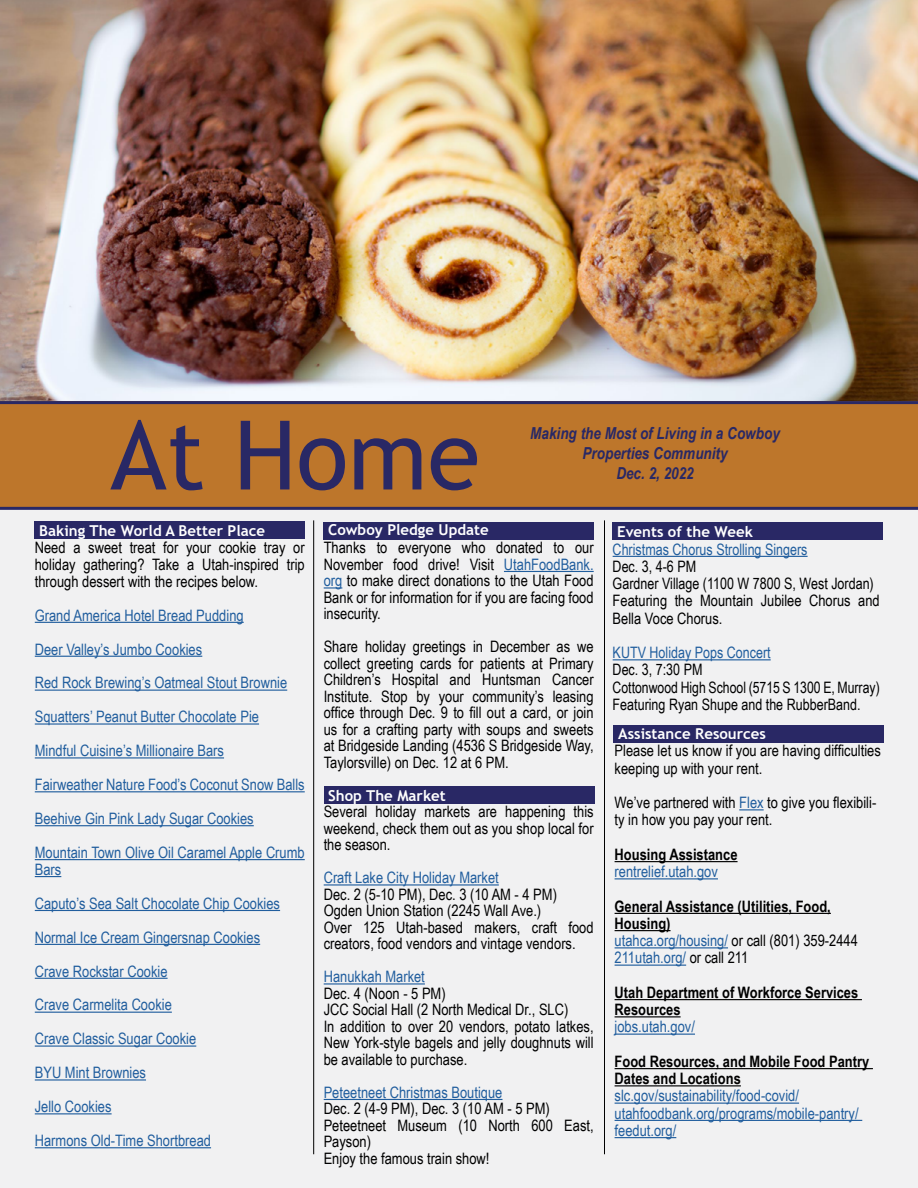
<style>
.page{position:relative;width:918px;height:1188px;background:#fff}
.page>*{position:absolute;margin:0;border:0;box-sizing:border-box;transform-origin:0 0}
.t1{font:96px "Trebuchet MS";color:#292865}
.t2{font:italic 700 16.5px/19.8px "Arial Narrow";color:#292865;text-align:center}
.t3{font:15.75px/16.5px "Arial Narrow";color:#000}
.t4{font:15.75px/33.9px "Arial Narrow";color:#215e9e}
.t5{font:700 15.75px/17.2px "Arial Narrow";color:#000}
.t6{font:700 15px "Trebuchet MS";color:#fff}
.s1{color:#215e9e}
.s2{font-weight:400;color:#215e9e}
.s3{font-weight:400}
</style>
<div class="page">
<img style="left:0;top:0;width:918px;height:401px">
<div style="left:0;top:402px;width:918px;height:138px;background:#bd762b"></div>
<div style="left:0;top:508px;width:918px;height:680px;background:#f1f1f2"></div>
<hr style="left:604px;top:520px;width:1px;height:634px;background:#000">
<div style="left:34px;top:522px;width:271px;height:17px;background:#292865"></div>
<hr style="left:0;top:401px;width:918px;height:3px;background:#292865">
<hr style="left:0;top:507px;width:918px;height:3px;background:#292865">
<div style="left:613px;top:523px;width:270px;height:17px;background:#292865"></div>
<hr style="left:613px;top:556px;width:195px;height:1px;background:#215e9e">
<hr style="left:613px;top:659px;width:158px;height:1px;background:#215e9e">
<div style="left:614px;top:725px;width:270px;height:18px;background:#292865"></div>
<svg style="left:739px;top:809px;width:25px;height:1px"></svg>
<hr style="left:615px;top:861px;width:123px;height:1px;background:#000">
<hr style="left:615px;top:878px;width:103px;height:1px;background:#215e9e">
<hr style="left:615px;top:913px;width:216px;height:1px;background:#000">
<hr style="left:615px;top:930px;width:56px;height:1px;background:#000">
<hr style="left:615px;top:947px;width:113px;height:1px;background:#215e9e">
<hr style="left:615px;top:965px;width:71px;height:1px;background:#215e9e">
<hr style="left:615px;top:999px;width:247px;height:1px;background:#000">
<hr style="left:615px;top:1016px;width:66px;height:1px;background:#000">
<hr style="left:615px;top:1034px;width:80px;height:1px;background:#215e9e">
<hr style="left:615px;top:1068px;width:258px;height:1px;background:#000">
<hr style="left:615px;top:1085px;width:126px;height:1px;background:#000">
<hr style="left:615px;top:1103px;width:184px;height:1px;background:#215e9e">
<hr style="left:615px;top:1120px;width:247px;height:1px;background:#215e9e">
<hr style="left:615px;top:1137px;width:61px;height:1px;background:#215e9e">
<hr style="left:35px;top:622px;width:209px;height:1px;background:#215e9e">
<hr style="left:35px;top:656px;width:167px;height:1px;background:#215e9e">
<hr style="left:35px;top:690px;width:252px;height:1px;background:#215e9e">
<hr style="left:35px;top:723px;width:224px;height:2px;background:#215e9e">
<hr style="left:35px;top:757px;width:189px;height:2px;background:#215e9e">
<hr style="left:35px;top:791px;width:270px;height:1px;background:#215e9e">
<hr style="left:35px;top:825px;width:219px;height:1px;background:#215e9e">
<hr style="left:35px;top:859px;width:270px;height:1px;background:#215e9e">
<svg style="left:35px;top:876px;width:26px;height:1px"></svg>
<hr style="left:35px;top:910px;width:245px;height:1px;background:#215e9e">
<hr style="left:35px;top:944px;width:225px;height:1px;background:#215e9e">
<hr style="left:35px;top:978px;width:133px;height:1px;background:#215e9e">
<hr style="left:35px;top:1012px;width:137px;height:1px;background:#215e9e">
<hr style="left:35px;top:1046px;width:161px;height:1px;background:#215e9e">
<hr style="left:35px;top:1079px;width:111px;height:2px;background:#215e9e">
<hr style="left:35px;top:1113px;width:77px;height:1px;background:#215e9e">
<hr style="left:35px;top:1147px;width:176px;height:1px;background:#215e9e">
<div style="left:324px;top:522px;width:270px;height:17px;background:#292865"></div>
<div style="left:325px;top:787px;width:270px;height:17px;background:#292865"></div>
<hr style="left:504px;top:571px;width:90px;height:1px;background:#215e9e">
<svg style="left:324px;top:587px;width:18px;height:2px"></svg>
<hr style="left:324px;top:884px;width:175px;height:2px;background:#215e9e">
<hr style="left:324px;top:983px;width:101px;height:2px;background:#215e9e">
<hr style="left:324px;top:1099px;width:178px;height:1px;background:#215e9e">
<hr style="left:313px;top:520px;width:1px;height:634px;background:#000">
<h1 class="t1" style="left:110px;top:395px;width:371px">At Home</h1>
<p class="t2" style="left:530px;top:423px;width:251px">Making the Most of Living in a Cowboy<br>Properties Community<br>Dec. 2, 2022</p>
<p class="t6" style="left:617px;top:523px;width:137px">Events of the Week</p>
<p class="t4" style="left:613px;top:532px;width:196px">Christmas Chorus Strolling Singers</p>
<p class="t3" style="left:613px;top:557px;width:269px;line-height:17.2px">Dec. 3, 4-6 PM<br>Gardner Village (1100 W 7800 S, West Jordan)<br>Featuring the Mountain Jubilee Chorus and<br>Bella Voce Chorus.</p>
<p class="t4" style="left:613px;top:635px;width:160px">KUTV Holiday Pops Concert</p>
<p class="t3" style="left:613px;top:661px;width:269px;line-height:17.2px">Dec. 3, 7:30 PM<br>Cottonwood High School (5715 S 1300 E, Murray)<br>Featuring Ryan Shupe and the RubberBand.</p>
<p class="t6" style="left:618px;top:725px;width:149px">Assistance Resources</p>
<p class="t3" style="left:615px;top:742px;width:268px;line-height:17.2px">Please let us know if you are having difficulties keeping up with your rent.</p>
<p class="t3" style="left:615px;top:793px;width:263px;line-height:17.2px">We’ve partnered with <span class="s1">Flex</span> to give you flexibili&shy;ty in how you pay your rent.</p>
<p class="t5" style="left:615px;top:845px;width:124px">Housing Assistance</p>
<p class="t4" style="left:615px;top:854px;width:105px">rentrelief.utah.gov</p>
<p class="t5" style="left:615px;top:897px;width:245px">General Assistance (Utilities, Food,<br>Housing)<br><span class="s2">utahca.org/housing/</span> <span class="s3">or call (801) 359-2444<br></span><span class="s2">211utah.org/</span> <span class="s3">or call 211</span></p>
<p class="t5" style="left:615px;top:983px;width:245px">Utah Department of Workforce Services<br>Resources</p>
<p class="t4" style="left:615px;top:1009px;width:82px">jobs.utah.gov/</p>
<p class="t5" style="left:615px;top:1052px;width:256px">Food Resources, and Mobile Food Pantry<br>Dates and Locations</p>
<p class="t4" style="left:615px;top:1087px;width:246px;line-height:17.2px">slc.gov/sustainability/food-covid/ utahfoodbank.org/programs/mobile-pantry/ feedut.org/</p>
<p class="t6" style="left:328px;top:521px;width:162px">Cowboy Pledge Update</p>
<p class="t3" style="left:324px;top:539px;width:272px;text-align:justify">Thanks to everyone who donated to our November food drive! Visit <span class="s1">UtahFoodBank. org</span> to make direct donations to the Utah Food Bank or for information for if you are facing food insecurity.</p>
<p class="t3" style="left:324px;top:638px;width:272px;text-align:justify">Share holiday greetings in December as we collect greeting cards for patients at Primary Children’s Hospital and Huntsman Cancer Institute. Stop by your community’s leasing office through Dec. 9 to fill out a card, or join us for a crafting party with soups and sweets at Bridgeside Landing (4536 S Bridgeside Way, Taylorsville) on Dec. 12 at 6 PM.</p>
<p class="t6" style="left:328px;top:786px;width:119px">Shop The Market</p>
<p class="t3" style="left:324px;top:803px;width:272px;text-align:justify">Several holiday markets are happening this weekend, check them out as you shop local for the season.</p>
<p class="t4" style="left:324px;top:860px;width:177px">Craft Lake City Holiday Market</p>
<p class="t3" style="left:324px;top:885px;width:271px">Dec. 2 (5-10 PM), Dec. 3 (10 AM - 4 PM)<br>Ogden Union Station (2245 Wall Ave.)<br>Over 125 Utah-based makers, craft food creators, food vendors and vintage vendors.</p>
<p class="t4" style="left:324px;top:959px;width:103px">Hanukkah Market</p>
<p class="t3" style="left:324px;top:984px;width:271px">Dec. 4 (Noon - 5 PM)<br>JCC Social Hall (2 North Medical Dr., SLC)<br>In addition to over 20 vendors, potato latkes, New York-style bagels and jelly doughnuts will be available to purchase.</p>
<p class="t4" style="left:324px;top:1075px;width:180px">Peteetneet Christmas Boutique</p>
<p class="t3" style="left:324px;top:1100px;width:272px">Dec. 2 (4-9 PM), Dec. 3 (10 AM - 5 PM)<br>Peteetneet Museum (10 North 600 East,<br>Payson)<br>Enjoy the famous train show!</p>
<p class="t6" style="left:39px;top:521px;width:227px">Baking The World A Better Place</p>
<p class="t3" style="left:35px;top:538px;width:271px;line-height:17px;text-align:justify">Need a sweet treat for your cookie tray or holiday gathering? Take a Utah-inspired trip through dessert with the recipes below.</p>
<p class="t4" style="left:35px;top:598px;width:271px">Grand America Hotel Bread Pudding<br>Deer Valley’s Jumbo Cookies<br>Red Rock Brewing’s Oatmeal Stout Brownie Squatters’ Peanut Butter Chocolate Pie<br>Mindful Cuisine’s Millionaire Bars<br>Fairweather Nature Food’s Coconut Snow Balls Beehive Gin Pink Lady Sugar Cookies Mountain Town Olive Oil Caramel Apple Crumb</p>
<p class="t4" style="left:35px;top:852px;width:247px">Bars<br>Caputo’s Sea Salt Chocolate Chip Cookies<br>Normal Ice Cream Gingersnap Cookies<br>Crave Rockstar Cookie<br>Crave Carmelita Cookie<br>Crave Classic Sugar Cookie<br>BYU Mint Brownies<br>Jello Cookies<br>Harmons Old-Time Shortbread</p>
</div>
